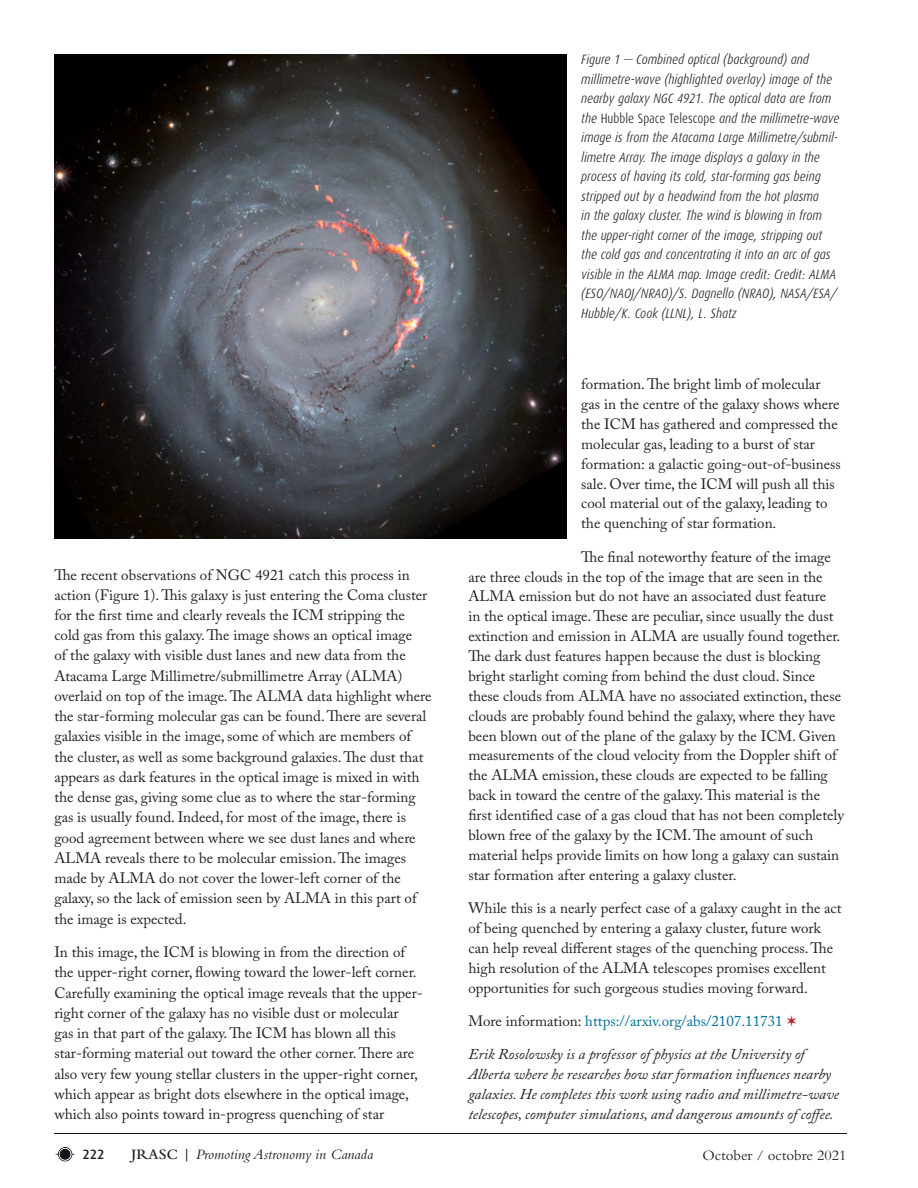
<style>
.page{position:relative;width:918px;height:1188px;background:#fff}
.page>*{position:absolute;margin:0;border:0;box-sizing:border-box;transform-origin:0 0}
.Content_Body{font:15px/20.2px "Adobe Caslon Pro";color:#231f20}
.Content_Body-2{font:italic 15px/19.8px "Adobe Caslon Pro";color:#231f20}
.Content_Body-3{font:15px "Adobe Caslon Pro";color:#006e98}
.t1{font:italic 15px "Bembo";color:#231f20}
.t2{font:15px "Bembo";color:#231f20}
.t3{font:italic 300 13.5px/19.5px "Dax Condensed";color:#231f20}
.t4{font:500 13.5px "Dax";color:#231f20}
.s1{font-style:normal}
.s2{color:#231f20}
.s3{font-weight:600;font-style:normal}
</style>
<div class="page">
<div style="left:55px;top:1145px;width:22px;height:17px;background:#201c70;opacity:.4"></div>
<div style="left:52px;top:1131px;width:797px;height:5px;background:#201c70;opacity:.4"></div>
<img style="left:54px;top:54px;width:512px;height:484px">
<p class="Content_Body" style="left:54px;top:564px;width:379px">The recent observations of NGC 4921 catch this process in action (Figure 1). This galaxy is just entering the Coma cluster for the first time and clearly reveals the ICM stripping the cold gas from this galaxy. The image shows an optical image<br>of the galaxy with visible dust lanes and new data from the Atacama Large Millimetre/submillimetre Array (ALMA) overlaid on top of the image. The ALMA data highlight where the star-forming molecular gas can be found. There are several galaxies visible in the image, some of which are members of the cluster, as well as some background galaxies. The dust that appears as dark features in the optical image is mixed in with the dense gas, giving some clue as to where the star-forming gas is usually found. Indeed, for most of the image, there is good agreement between where we see dust lanes and where ALMA reveals there to be molecular emission. The images made by ALMA do not cover the lower-left corner of the galaxy, so the lack of emission seen by ALMA in this part of the image is expected.</p>
<p class="Content_Body" style="left:54px;top:942px;width:370px">In this image, the ICM is blowing in from the direction of the upper-right corner, flowing toward the lower-left corner.<br>Carefully examining the optical image reveals that the upper&shy;right corner of the galaxy has no visible dust or molecular<br>gas in that part of the galaxy. The ICM has blown all this star-forming material out toward the other corner. There are also very few young stellar clusters in the upper-right corner, which appear as bright dots elsewhere in the optical image, which also points toward in-progress quenching of star</p>
<p class="t3" style="left:581px;top:50px;width:260px">Figure 1 — Combined optical (background) and millimetre-wave (highlighted overlay) image of the nearby galaxy NGC 4921. The optical data are from the <span class="s1">Hubble Space Telescope</span> and the millimetre-wave image is from the Atacama Large Millimetre/submil&shy;limetre Array. The image displays a galaxy in the process of having its cold, star-forming gas being stripped out by a headwind from the hot plasma<br>in the galaxy cluster. The wind is blowing in from the upper-right corner of the image, stripping out the cold gas and concentrating it into an arc of gas visible in the ALMA map. Image credit: Credit: ALMA (ESO/NAOJ/NRAO)/S. Dagnello (NRAO), NASA/ESA/ Hubble/K. Cook (LLNL), L. Shatz</p>
<p class="Content_Body" style="left:581px;top:374px;width:261px;line-height:19.8px">formation. The bright limb of molecular gas in the centre of the galaxy shows where the ICM has gathered and compressed the molecular gas, leading to a burst of star formation: a galactic going-out-of-business sale. Over time, the ICM will push all this cool material out of the galaxy, leading to the quenching of star formation.</p>
<p class="Content_Body" style="left:468px;top:547px;width:377px;text-indent:113px">The final noteworthy feature of the image are three clouds in the top of the image that are seen in the ALMA emission but do not have an associated dust feature<br>in the optical image. These are peculiar, since usually the dust extinction and emission in ALMA are usually found together.<br>The dark dust features happen because the dust is blocking bright starlight coming from behind the dust cloud. Since these clouds from ALMA have no associated extinction, these clouds are probably found behind the galaxy, where they have been blown out of the plane of the galaxy by the ICM. Given measurements of the cloud velocity from the Doppler shift of the ALMA emission, these clouds are expected to be falling back in toward the centre of the galaxy. This material is the first identified case of a gas cloud that has not been completely blown free of the galaxy by the ICM. The amount of such material helps provide limits on how long a galaxy can sustain star formation after entering a galaxy cluster.</p>
<p class="Content_Body" style="left:468px;top:898px;width:375px">While this is a nearly perfect case of a galaxy caught in the act of being quenched by entering a galaxy cluster, future work can help reveal different stages of the quenching process. The high resolution of the ALMA telescopes promises excellent opportunities for such gorgeous studies moving forward.</p>
<p class="Content_Body-3" style="left:468px;top:1012px;width:316px"><span class="s2">More information:</span> https://arxiv.org/abs/2107.11731</p>
<p class="Content_Body-2" style="left:468px;top:1044px;width:372px">Erik Rosolowsky is a professor of physics at the University of Alberta where he researches how star formation influences nearby galaxies. He completes this work using radio and millimetre-wave telescopes, computer simulations, and dangerous amounts of coffee.</p>
<p class="t4" style="left:82px;top:1147px;width:24px">222</p>
<p class="t1" style="left:131px;top:1145px;width:244px"><span class="s3">JRASC |</span> Promoting Astronomy in Canada</p>
<p class="t2" style="left:703px;top:1146px;width:145px">October / octobre 2021</p>
</div>
